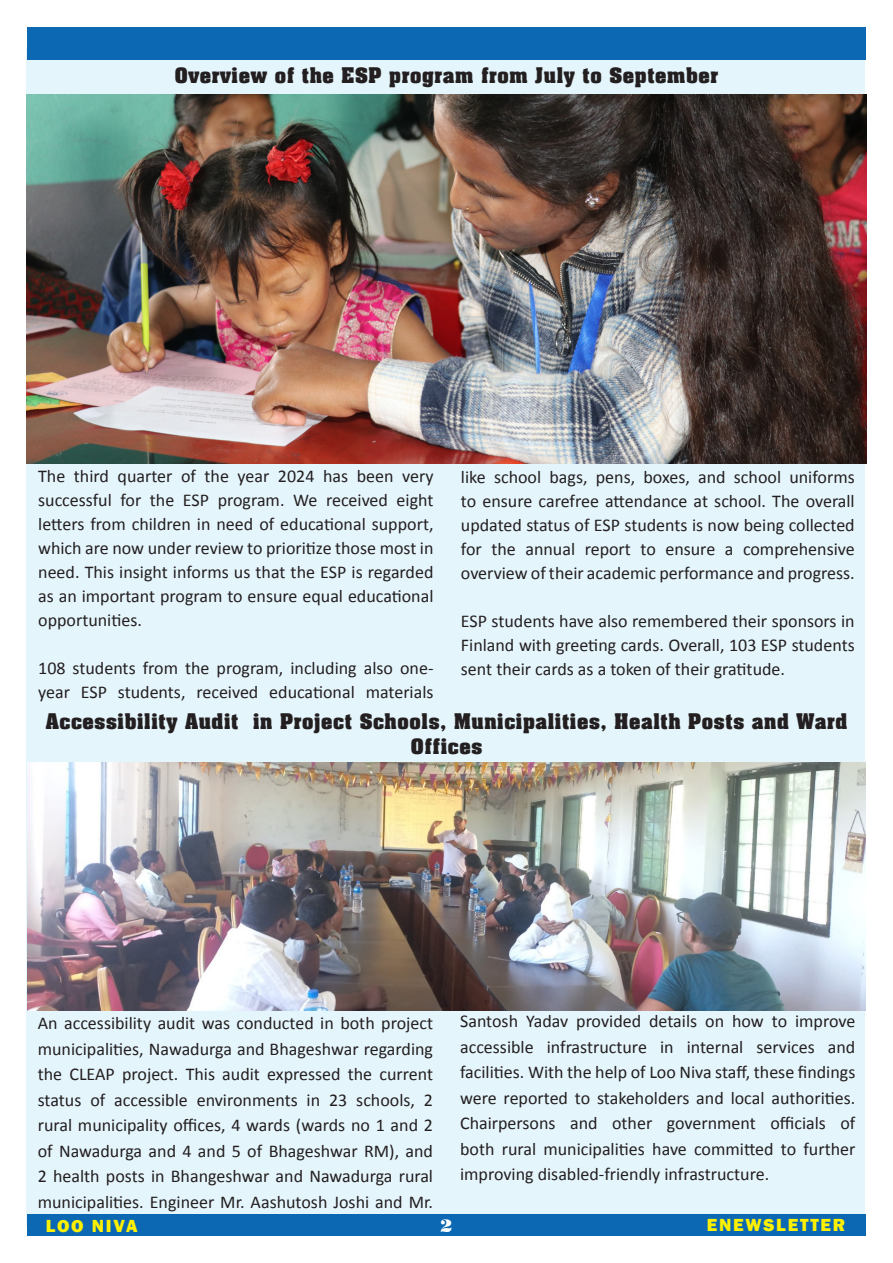
<style>
.page{position:relative;width:893px;height:1263px;background:#fff}
.page>*{position:absolute;margin:0;border:0;box-sizing:border-box;transform-origin:0 0}
.t1{font:700 21px/25.2px "Aachen BT";color:#231f20;text-align:center}
.t2{font:18px/24px "Calibri";color:#231f20;text-align:justify}
.t3{font:800 18px "Franklin Gothic";letter-spacing:.1em;color:#fff101}
.t4{font:18px "Poster Bodoni BT";color:#fff}
</style>
<div class="page">
<div style="left:26px;top:48px;width:839px;height:1177px;background:#e5f5fc"></div>
<div style="left:27px;top:1214px;width:839px;height:22px;background:#0d68b4"></div>
<div style="left:27px;top:27px;width:839px;height:32px;background:#0d68b4"></div>
<img style="left:27px;top:94px;width:839px;height:369px">
<img style="left:27px;top:762px;width:838px;height:248px">
<p class="t1" style="left:174px;top:63px;width:546px">Overview of the ESP program from July to September</p>
<p class="t2" style="left:38px;top:464px;width:397px">The third quarter of the year 2024 has been very successful for the ESP program. We received eight letters from children in need of educational support, which are now under review to prioritize those most in need. This insight informs us that the ESP is regarded as an important program to ensure equal educational opportunities.</p>
<p class="t2" style="left:38px;top:656px;width:397px">108 students from the program, including also one&shy;year ESP students, received educational materials</p>
<p class="t2" style="left:461px;top:465px;width:395px">like school bags, pens, boxes, and school uniforms to ensure carefree attendance at school. The overall updated status of ESP students is now being collected for the annual report to ensure a comprehensive overview of their academic performance and progress.</p>
<p class="t2" style="left:461px;top:609px;width:395px">ESP students have also remembered their sponsors in Finland with greeting cards. Overall, 103 ESP students sent their cards as a token of their gratitude.</p>
<p class="t1" style="left:45px;top:709px;width:804px">Accessibility Audit in Project Schools, Municipalities, Health Posts and Ward<br>Offices</p>
<p class="t2" style="left:38px;top:1010px;width:397px;line-height:25.5px">An accessibility audit was conducted in both project municipalities, Nawadurga and Bhageshwar regarding the CLEAP project. This audit expressed the current status of accessible environments in 23 schools, 2 rural municipality offices, 4 wards (wards no 1 and 2 of Nawadurga and 4 and 5 of Bhageshwar RM), and 2 health posts in Bhangeshwar and Nawadurga rural municipalities. Engineer Mr. Aashutosh Joshi and Mr.</p>
<p class="t2" style="left:460px;top:1008px;width:397px;line-height:25.5px">Santosh Yadav provided details on how to improve accessible infrastructure in internal services and facilities. With the help of Loo Niva staff, these findings were reported to stakeholders and local authorities.<br>Chairpersons and other government officials of both rural municipalities have committed to further improving disabled-friendly infrastructure.</p>
<p class="t3" style="left:46px;top:1214px;width:93px">LOO NIVA</p>
<p class="t4" style="left:440px;top:1215px;width:13px">2</p>
<p class="t3" style="left:707px;top:1213px;width:140px">ENEWSLETTER</p>
</div>
